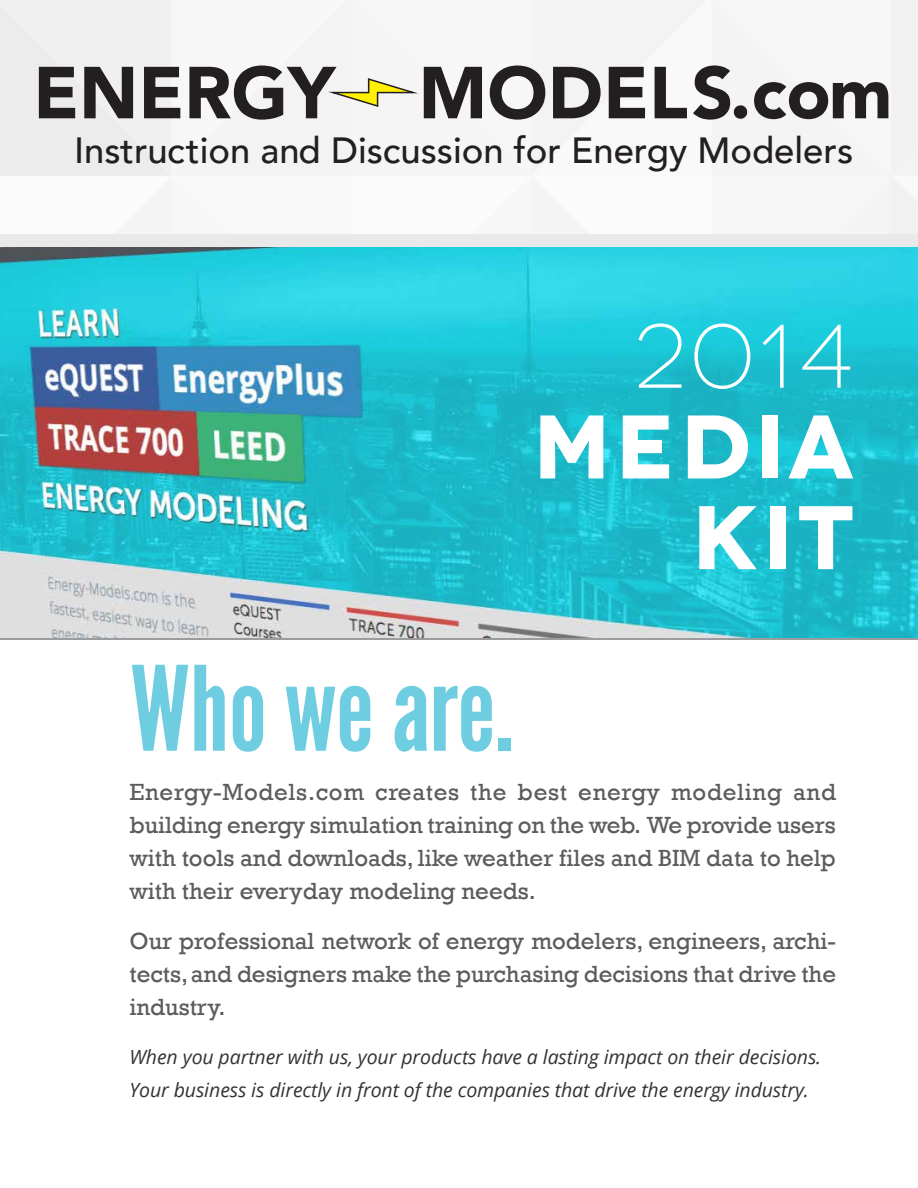
<style>
.page{position:relative;width:918px;height:1188px;background:#fff}
.page>*{position:absolute;margin:0;border:0;box-sizing:border-box;transform-origin:0 0}
.t1{font:117px "League Gothic";letter-spacing:-.005em;color:#6ecde1}
.t2{font:700 90px/90.8px "Novecentowide";letter-spacing:.06em;color:#fff;text-align:right}
.t3{font:300 90px "Novecentowide";color:#fff}
.t4{font:500 36.45px "Avenir";color:#231f20}
.t5{font:24px/33px "Rockwell";color:#5d5c5a;text-align:justify}
.t6{font:italic 19.5px/33px "Open Sans";letter-spacing:-.005em;color:#323332}
</style>
<div class="page">
<img style="left:0;top:246px;width:918px;height:392px">
<div style="left:0;top:234px;width:918px;height:12px;background:#e9e9e9"></div>
<svg style="left:39px;top:67px;width:36px;height:51px;background:#5d5a5b"></svg>
<svg style="left:84px;top:67px;width:49px;height:51px"></svg>
<svg style="left:144px;top:67px;width:36px;height:51px"></svg>
<svg style="left:490px;top:66px;width:55px;height:54px"></svg>
<svg style="left:553px;top:67px;width:48px;height:51px"></svg>
<svg style="left:609px;top:67px;width:36px;height:51px"></svg>
<svg style="left:655px;top:67px;width:32px;height:51px"></svg>
<svg style="left:693px;top:66px;width:54px;height:54px"></svg>
<svg style="left:754px;top:82px;width:134px;height:37px"></svg>
<svg style="left:189px;top:66px;width:293px;height:54px"></svg>
<hr style="left:0;top:638px;width:918px;height:2px;background:#9a9c9e">
<h3 class="t4" style="left:74px;top:119px;width:781px">Instruction and Discussion for Energy Modelers</h3>
<h2 class="t3" style="left:635px;top:305px;width:220px">2014</h2>
<h2 class="t2" style="left:533px;top:402px;width:321px">MEDIA<br>KIT</h2>
<h1 class="t1" style="left:130px;top:639px;width:385px">Who we are.</h1>
<p class="t5" style="left:129px;top:776px;width:708px">Energy-Models.com creates the best energy modeling and building energy simulation training on the web. We provide users with tools and downloads, like weather files and BIM data to help with their everyday modeling needs.</p>
<p class="t5" style="left:129px;top:925px;width:708px">Our professional network of energy modelers, engineers, archi&shy;tects, and designers make the purchasing decisions that drive the industry.</p>
<p class="t6" style="left:129px;top:1040px;width:693px">When you partner with us, your products have a lasting impact on their decisions.<br>Your business is directly in front of the companies that drive the energy industry.</p>
</div>
